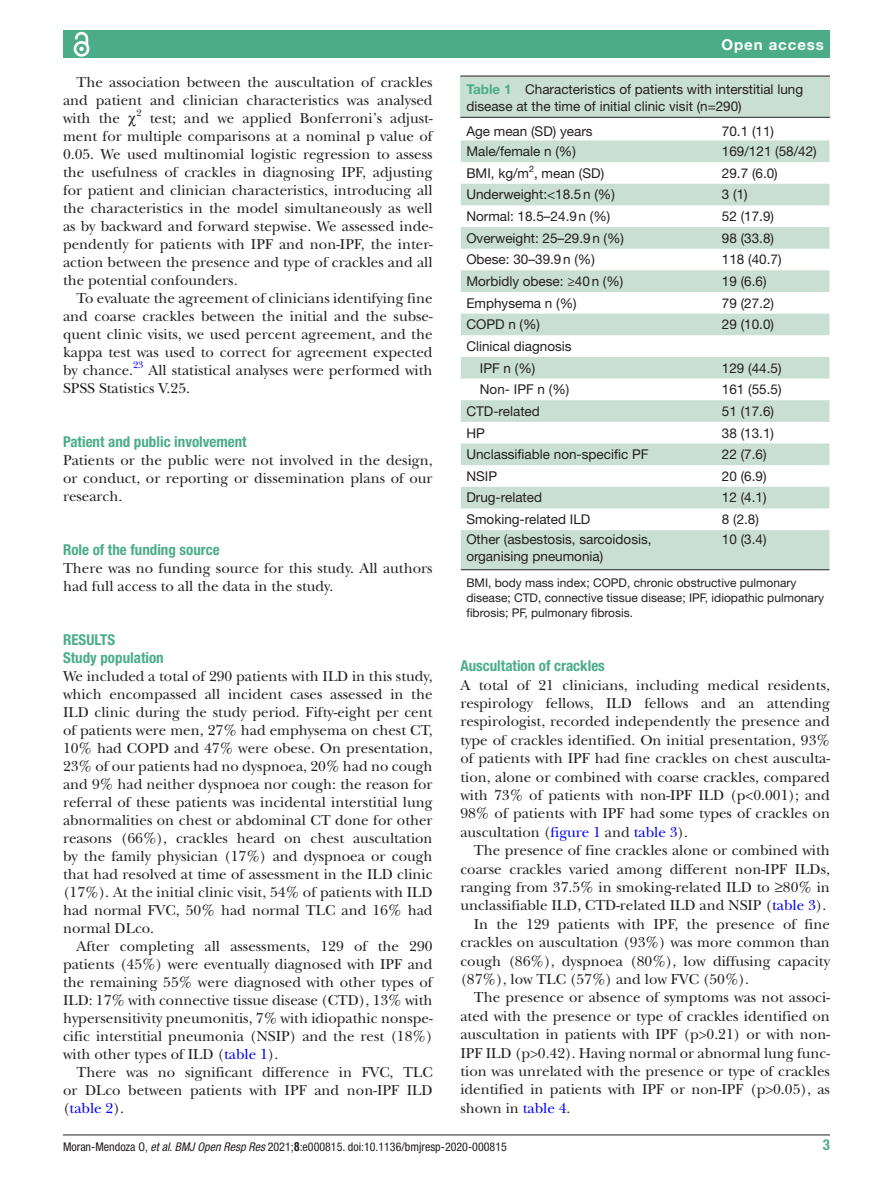
<style>
.page{position:relative;width:893px;height:1191px;background:#fff}
.page>*{position:absolute;margin:0;border:0;box-sizing:border-box;transform-origin:0 0}
.t1{font:15px/18px "New Baskerville";color:#231f20;text-align:justify}
.t2{font:700 condensed 15px/18px "Helvetica Neue LT Std";color:#4bad87}
.t3{font:700 15px "Helvetica Neue LT Std";letter-spacing:.065em;color:#fff}
.t4{font:13.5px/16.5px "Helvetica Neue LT Std";color:#231f20}
.t5{font:12px/15px "Helvetica Neue LT Std";color:#231f20}
.t6{font:condensed 12px "Helvetica Neue LT Std";color:#231f20}
.t7{font:9.9px "New Baskerville";color:#00f}
.t8{font:9.9px "New Baskerville";color:#231f20}
.s1{color:#00f}
.s2{font-weight:700;color:#4bad87}
.s3{font-style:italic}
.s4{font-family:"Helvetica";font-weight:700}
</style>
<div class="page">
<hr style="left:63px;top:1134px;width:767px;height:1px;background:#231f20">
<div style="left:63px;top:31px;width:767px;height:27px;background:#4bad87"></div>
<svg style="left:73px;top:31px;width:17px;height:26px"></svg>
<div style="left:460px;top:76px;width:370px;height:541px;background:#c9dfd3"></div>
<hr style="left:460px;top:76px;width:370px;height:1px;background:#231f20">
<svg style="left:461px;top:118px;width:369px;height:499px;fill:#fff"></svg>
<hr style="left:460px;top:117px;width:256px;height:1px;background:#231f20">
<hr style="left:716px;top:117px;width:114px;height:1px;background:#231f20">
<hr style="left:716px;top:569px;width:114px;height:1px;background:#231f20">
<hr style="left:460px;top:569px;width:256px;height:1px;background:#231f20">
<svg style="left:460px;top:118px;width:1px;height:412px"></svg>
<hr style="left:460px;top:530px;width:1px;height:40px;background:#fff">
<hr style="left:460px;top:570px;width:1px;height:47px;background:#fff">
<hr style="left:466px;top:616px;width:364px;height:2px;background:#fff">
<p class="t1" style="left:63px;top:73px;width:371px;text-indent:14px">The association between the auscultation of crackles and patient and clinician characteristics was analysed with the</p>
<p class="t8" style="left:136px;top:107px;width:7px">2</p>
<p class="t1" style="left:63px;top:109px;width:371px;text-indent:87px">test; and we applied Bonferroni’s adjust&shy;ment for multiple comparisons at a nominal p value of 0.05. We used multinomial logistic regression to assess the usefulness of crackles in diagnosing IPF, adjusting for patient and clinician characteristics, introducing all the characteristics in the model simultaneously as well as by backward and forward stepwise. We assessed inde&shy;pendently for patients with IPF and non-IPF, the inter&shy;action between the presence and type of crackles and all the potential confounders.</p>
<p class="t1" style="left:63px;top:289px;width:371px;text-indent:14px">To evaluate the agreement of clinicians identifying fine and coarse crackles between the initial and the subse&shy;quent clinic visits, we used percent agreement, and the kappa test was used to correct for agreement expected by chance.</p>
<p class="t7" style="left:133px;top:359px;width:12px">23</p>
<p class="t1" style="left:63px;top:361px;width:371px;text-indent:86px">All statistical analyses were performed with<br>SPSS Statistics V.25.</p>
<p class="t2" style="left:63px;top:432px;width:185px">Patient and public involvement</p>
<p class="t1" style="left:63px;top:451px;width:371px">Patients or the public were not involved in the design, or conduct, or reporting or dissemination plans of our research.</p>
<p class="t2" style="left:63px;top:540px;width:158px">Role of the funding source</p>
<p class="t1" style="left:63px;top:559px;width:371px">There was no funding source for this study. All authors had full access to all the data in the study.</p>
<p class="t2" style="left:63px;top:630px;width:102px">RESULTS<br>Study population</p>
<p class="t1" style="left:63px;top:667px;width:371px">We included a total of 290 patients with ILD in this study, which encompassed all incident cases assessed in the ILD clinic during the study period. Fifty-eight per cent of patients were men, 27% had emphysema on chest CT, 10% had COPD and 47% were obese. On presentation, 23% of our patients had no dyspnoea, 20% had no cough and 9% had neither dyspnoea nor cough: the reason for referral of these patients was incidental interstitial lung abnormalities on chest or abdominal CT done for other reasons (66%), crackles heard on chest auscultation by the family physician (17%) and dyspnoea or cough that had resolved at time of assessment in the ILD clinic (17%). At the initial clinic visit, 54% of patients with ILD had normal FVC, 50% had normal TLC and 16% had normal DLco.</p>
<p class="t1" style="left:63px;top:937px;width:371px;text-indent:14px">After completing all assessments, 129 of the 290 patients (45%) were eventually diagnosed with IPF and the remaining 55% were diagnosed with other types of ILD: 17% with connective tissue disease (CTD), 13% with hypersensitivity pneumonitis, 7% with idiopathic nonspe&shy;cific interstitial pneumonia (NSIP) and the rest (18%) with other types of ILD (<span class="s1">table 1</span>).</p>
<p class="t1" style="left:63px;top:1063px;width:371px;text-indent:14px">There was no significant difference in FVC, TLC or DLco between patients with IPF and non-IPF ILD (<span class="s1">table 2</span>).</p>
<p class="t3" style="left:721px;top:35px;width:104px">Open access</p>
<p class="t4" style="left:466px;top:81px;width:338px"><span class="s2">Table 1</span> Characteristics of patients with interstitial lung disease at the time of initial clinic visit (n=290)</p>
<p class="t4" style="left:466px;top:123px;width:128px">Age mean (SD) years</p>
<p class="t4" style="left:722px;top:123px;width:54px">70.1 (11)</p>
<p class="t4" style="left:466px;top:143px;width:111px">Male/female n (%)</p>
<p class="t4" style="left:722px;top:143px;width:96px">169/121 (58/42)</p>
<p class="t4" style="left:466px;top:164px;width:139px">BMI, kg/m<sup>2</sup>, mean (SD)</p>
<p class="t4" style="left:722px;top:164px;width:57px">29.7 (6.0)</p>
<p class="t4" style="left:466px;top:186px;width:150px">Underweight:&lt;18.5n (%)</p>
<p class="t4" style="left:722px;top:186px;width:27px">3 (1)</p>
<p class="t4" style="left:466px;top:208px;width:145px">Normal: 18.5–24.9n (%)</p>
<p class="t4" style="left:722px;top:208px;width:54px">52 (17.9)</p>
<p class="t4" style="left:466px;top:229px;width:159px">Overweight: 25–29.9n (%)</p>
<p class="t4" style="left:722px;top:229px;width:54px">98 (33.8)</p>
<p class="t4" style="left:466px;top:251px;width:130px">Obese: 30–39.9n (%)</p>
<p class="t4" style="left:722px;top:251px;width:61px">118 (40.7)</p>
<p class="t4" style="left:466px;top:273px;width:159px">Morbidly obese: ≥40n (%)</p>
<p class="t4" style="left:722px;top:273px;width:46px">19 (6.6)</p>
<p class="t4" style="left:466px;top:294px;width:112px">Emphysema n (%)</p>
<p class="t4" style="left:722px;top:294px;width:54px">79 (27.2)</p>
<p class="t4" style="left:466px;top:316px;width:75px">COPD n (%)</p>
<p class="t4" style="left:722px;top:316px;width:54px">29 (10.0)</p>
<p class="t4" style="left:480px;top:335px;width:93px;line-height:21.6px;text-indent:-14px">Clinical diagnosis<br>IPF n (%)</p>
<p class="t4" style="left:722px;top:359px;width:61px">129 (44.5)</p>
<p class="t4" style="left:480px;top:381px;width:91px">Non- IPF n (%)</p>
<p class="t4" style="left:722px;top:381px;width:61px">161 (55.5)</p>
<p class="t4" style="left:466px;top:402px;width:75px">CTD-related</p>
<p class="t4" style="left:722px;top:402px;width:54px">51 (17.6)</p>
<p class="t4" style="left:466px;top:424px;width:20px">HP</p>
<p class="t4" style="left:722px;top:424px;width:54px">38 (13.1)</p>
<p class="t4" style="left:466px;top:446px;width:184px">Unclassifiable non-specific PF</p>
<p class="t4" style="left:722px;top:446px;width:46px">22 (7.6)</p>
<p class="t4" style="left:466px;top:467px;width:32px">NSIP</p>
<p class="t4" style="left:722px;top:467px;width:46px">20 (6.9)</p>
<p class="t4" style="left:466px;top:489px;width:77px">Drug-related</p>
<p class="t4" style="left:722px;top:489px;width:46px">12 (4.1)</p>
<p class="t4" style="left:466px;top:511px;width:126px">Smoking-related ILD</p>
<p class="t4" style="left:722px;top:511px;width:39px">8 (2.8)</p>
<p class="t4" style="left:466px;top:531px;width:187px">Other (asbestosis, sarcoidosis, organising pneumonia)</p>
<p class="t4" style="left:722px;top:531px;width:46px">10 (3.4)</p>
<p class="t5" style="left:466px;top:575px;width:359px">BMI, body mass index; COPD, chronic obstructive pulmonary disease; CTD, connective tissue disease; IPF, idiopathic pulmonary fibrosis; PF, pulmonary fibrosis.</p>
<p class="t2" style="left:460px;top:656px;width:146px">Auscultation of crackles</p>
<p class="t1" style="left:460px;top:675px;width:371px;line-height:18.5px">A total of 21 clinicians, including medical residents, respirology fellows, ILD fellows and an attending respirologist, recorded independently the presence and type of crackles identified. On initial presentation, 93% of patients with IPF had fine crackles on chest ausculta&shy;tion, alone or combined with coarse crackles, compared with 73% of patients with non-IPF ILD (p&lt;0.001); and 98% of patients with IPF had some types of crackles on auscultation (<span class="s1">figure 1</span> and <span class="s1">table 3</span>).</p>
<p class="t1" style="left:474px;top:841px;width:358px">The presence of fine crackles alone or combined with</p>
<p class="t1" style="left:460px;top:860px;width:371px">coarse crackles varied among different non-IPF ILDs,</p>
<p class="t1" style="left:460px;top:878px;width:371px">ranging from 37.5% in smoking-related ILD to ≥80% in</p>
<p class="t1" style="left:460px;top:896px;width:367px">unclassifiable ILD, CTD-related ILD and NSIP (<span class="s1">table 3</span>).</p>
<p class="t1" style="left:474px;top:915px;width:358px">In the 129 patients with IPF, the presence of fine</p>
<p class="t1" style="left:460px;top:933px;width:371px">crackles on auscultation (93%) was more common than</p>
<p class="t1" style="left:460px;top:951px;width:371px">cough (86%), dyspnoea (80%), low diffusing capacity</p>
<p class="t1" style="left:460px;top:970px;width:290px">(87%), low TLC (57%) and low FVC (50%).</p>
<p class="t1" style="left:474px;top:988px;width:358px">The presence or absence of symptoms was not associ-</p>
<p class="t1" style="left:460px;top:1007px;width:371px">ated with the presence or type of crackles identified on</p>
<p class="t1" style="left:460px;top:1025px;width:371px">auscultation in patients with IPF (p&gt;0.21) or with non-</p>
<p class="t1" style="left:460px;top:1043px;width:371px">IPF ILD (p&gt;0.42). Having normal or abnormal lung func-</p>
<p class="t1" style="left:460px;top:1062px;width:371px">tion was unrelated with the presence or type of crackles</p>
<p class="t1" style="left:460px;top:1080px;width:371px">identified in patients with IPF or non-IPF (p&gt;0.05), as</p>
<p class="t1" style="left:460px;top:1099px;width:112px">shown in <span class="s1">table 4</span>.</p>
<p class="t6" style="left:63px;top:1139px;width:445px">Moran-Mendoza O, <span class="s3">et al</span>. <span class="s3">BMJ Open Resp Res</span> 2021;<span class="s4">8</span>:e000815. doi:10.1136/bmjresp-2020-000815</p>
<p class="t2" style="left:823px;top:1135px;width:9px">3</p>
</div>
